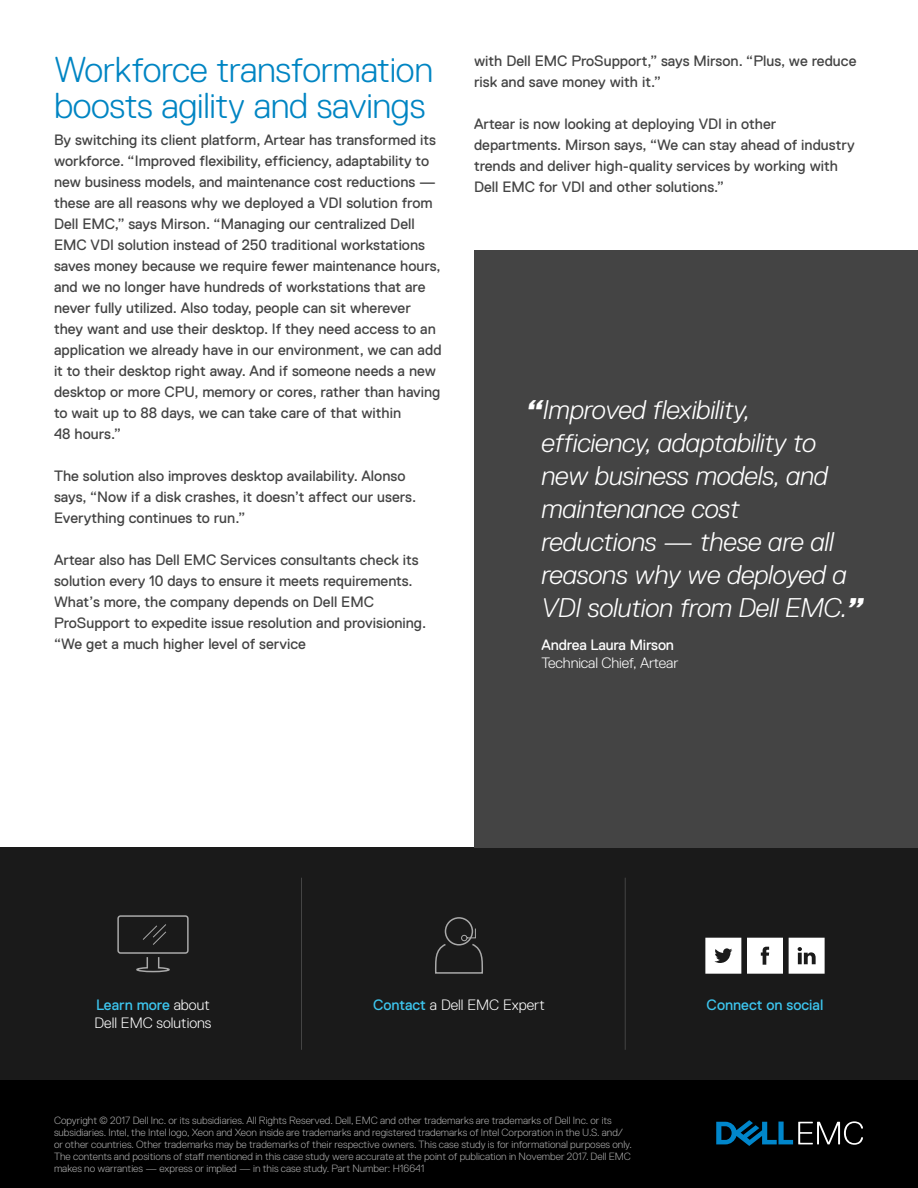
<style>
.page{position:relative;width:918px;height:1188px;background:#fff}
.page>*{position:absolute;margin:0;border:0;box-sizing:border-box;transform-origin:0 0}
.t1{font:300 36px/36px "Dell Replica";letter-spacing:-.01em;color:#0085c3}
.t2{font:italic 300 27px/33px "Dell Replica";letter-spacing:-.01em;color:#fff}
.t3{font:15px/21px "Dell Replica";color:#444}
.t4{font:300 15px/18px "Dell Replica";color:#fff}
.t5{font:15px "Dell Replica";letter-spacing:-.01em;color:#fff}
.t6{font:15px "Dell Replica";color:#3dc6ef}
.t7{font:300 10.5px/12px "Dell Replica";color:#aaa}
.s1{font-weight:800}
.s2{font-weight:400;color:#3dc6ef}
</style>
<div class="page">
<div style="left:0;top:1080px;width:918px;height:108px;background:#000"></div>
<div style="left:0;top:848px;width:918px;height:232px;background:#1a1a1a"></div>
<svg style="left:716px;top:1120px;width:147px;height:26px"></svg>
<div style="left:445px;top:917px;width:28px;height:29px;border:2px solid #aaa;border-radius:50%"></div>
<svg style="left:435px;top:928px;width:48px;height:46px"></svg>
<hr style="left:301px;top:878px;width:1px;height:172px;background:#444">
<hr style="left:625px;top:878px;width:1px;height:172px;background:#444">
<div style="left:117px;top:915px;width:72px;height:39px;border:2px solid #aaa;border-radius:2px"></div>
<svg style="left:142px;top:924px;width:24px;height:21px"></svg>
<svg style="left:136px;top:957px;width:34px;height:16px"></svg>
<svg style="left:747px;top:938px;width:36px;height:36px"></svg>
<svg style="left:705px;top:938px;width:36px;height:36px"></svg>
<svg style="left:789px;top:938px;width:36px;height:36px"></svg>
<div style="left:474px;top:250px;width:444px;height:598px;background:#444"></div>
<h1 class="t1" style="left:54px;top:52px;width:381px">Workforce transformation boosts agility and savings</h1>
<p class="t3" style="left:54px;top:129px;width:389px">By switching its client platform, Artear has transformed its workforce. “Improved flexibility, efficiency, adaptability to new business models, and maintenance cost reductions — these are all reasons why we deployed a VDI solution from Dell EMC,” says Mirson. “Managing our centralized Dell EMC VDI solution instead of 250 traditional workstations saves money because we require fewer maintenance hours, and we no longer have hundreds of workstations that are never fully utilized. Also today, people can sit wherever they want and use their desktop. If they need access to an application we already have in our environment, we can add it to their desktop right away. And if someone needs a new desktop or more CPU, memory or cores, rather than having to wait up to 88 days, we can take care of that within<br>48 hours.”</p>
<p class="t3" style="left:54px;top:465px;width:364px">The solution also improves desktop availability. Alonso says, “Now if a disk crashes, it doesn’t affect our users.<br>Everything continues to run.”</p>
<p class="t3" style="left:54px;top:549px;width:374px">Artear also has Dell EMC Services consultants check its solution every 10 days to ensure it meets requirements.<br>What’s more, the company depends on Dell EMC ProSupport to expedite issue resolution and provisioning. “We get a much higher level of service</p>
<p class="t3" style="left:474px;top:50px;width:384px">with Dell EMC ProSupport,” says Mirson. “Plus, we reduce risk and save money with it.”</p>
<p class="t3" style="left:474px;top:113px;width:382px">Artear is now looking at deploying VDI in other departments. Mirson says, “We can stay ahead of industry trends and deliver high-quality services by working with Dell EMC for VDI and other solutions.”</p>
<h2 class="t2" style="left:542px;top:394px;width:324px;text-indent:-15px"><span class="s1">“</span>Improved flexibility, efficiency, adaptability to new business models, and maintenance cost<br>reductions — these are all reasons why we deployed a<br>VDI solution from Dell EMC.<span class="s1">”</span></h2>
<p class="t5" style="left:542px;top:637px;width:134px">Andrea Laura Mirson</p>
<p class="t4" style="left:542px;top:654px;width:138px">Technical Chief, Artear</p>
<p class="t4" style="left:94px;top:996px;width:119px"><span class="s2">Learn more</span> about<br>Dell EMC solutions</p>
<p class="t4" style="left:373px;top:996px;width:173px"><span class="s2">Contact</span> a Dell EMC Expert</p>
<p class="t6" style="left:707px;top:997px;width:118px">Connect on social</p>
<p class="t7" style="left:54px;top:1114px;width:580px">Copyright © 2017 Dell Inc. or its subsidiaries. All Rights Reserved. Dell, EMC and other trademarks are trademarks of Dell Inc. or its subsidiaries. Intel, the Intel logo, Xeon and Xeon inside are trademarks and registered trademarks of Intel Corporation in the U.S. and/ or other countries. Other trademarks may be trademarks of their respective owners. This case study is for informational purposes only.<br>The contents and positions of staff mentioned in this case study were accurate at the point of publication in November 2017. Dell EMC makes no warranties — express or implied — in this case study. Part Number: H16641</p>
</div>
